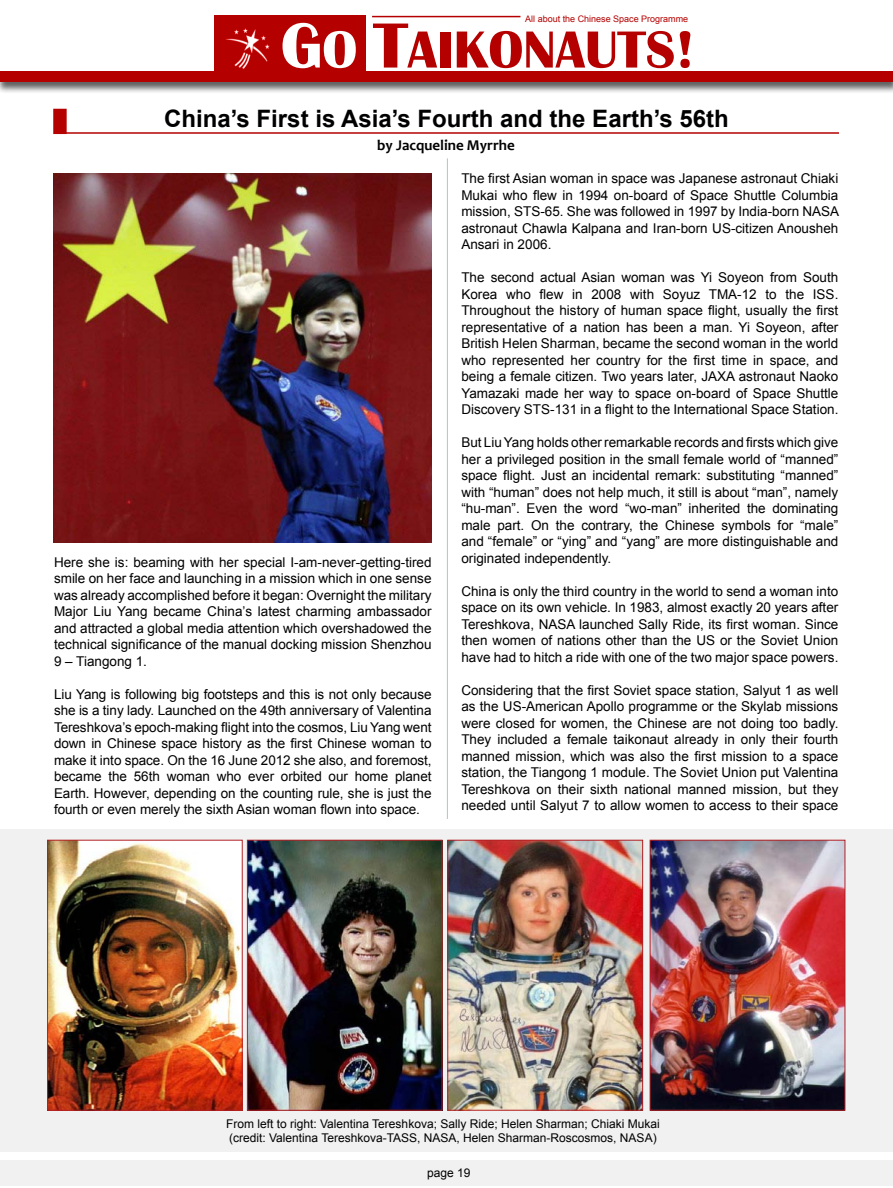
<style>
.page{position:relative;width:893px;height:1188px;background:#fff}
.page>*{position:absolute;margin:0;border:0;box-sizing:border-box;transform-origin:0 0}
.t1{font:700 54px "Britannic";color:#b50000}
.t2{font:700 24px "Arial";color:#000}
.t3{font:700 15px "Candara";color:#000}
.t4{font:13.5px/16.5px "Arial";color:#000;text-align:justify}
.t5{font:12px "Arial";color:#000}
.t6{font:9px "Arial";color:#b50000}
.s1{font-size:66px;color:#fff}
.s2{color:#fff}
.s3{font-size:66px}
</style>
<div class="page">
<div style="left:214px;top:15px;width:151px;height:63px;background:#b50000"></div>
<img style="left:225px;top:28px;width:45px;height:41px">
<div style="left:0;top:72px;width:893px;height:22px;background:#000;opacity:.64"></div>
<div style="left:0;top:72px;width:893px;height:10px;background:#b50000"></div>
<hr style="left:372px;top:16px;width:148px;height:1px;background:#b50000">
<div style="left:0;top:1161px;width:893px;height:25px;background:#f1f1f2"></div>
<div style="left:53px;top:109px;width:14px;height:25px;background:#b50000;border:2px solid #b50000"></div>
<hr style="left:54px;top:132px;width:785px;height:2px;background:#b50000">
<hr style="left:447px;top:158px;width:1px;height:661px;background:#bcbec0">
<img style="left:53px;top:173px;width:379px;height:370px">
<div style="left:0;top:830px;width:893px;height:322px;background:#f1f1f2"></div>
<img style="left:249px;top:842px;width:191px;height:266px">
<div style="left:247px;top:840px;width:195px;height:270px;border:1px solid #b41f24"></div>
<img style="left:49px;top:842px;width:191px;height:266px">
<div style="left:47px;top:840px;width:195px;height:270px;border:1px solid #b41f24"></div>
<img style="left:652px;top:842px;width:191px;height:266px">
<div style="left:650px;top:840px;width:195px;height:270px;border:1px solid #b41f24"></div>
<img style="left:450px;top:842px;width:191px;height:266px">
<div style="left:448px;top:840px;width:195px;height:270px;border:1px solid #b41f24"></div>
<p class="t6" style="left:525px;top:13px;width:165px">All about the Chinese Space Programme</p>
<h1 class="t1" style="left:281px;top:19px;width:416px"><span class="s1">G</span><span class="s2">O</span> <span class="s3">T</span>AIKONAUTS!</h1>
<p class="t2" style="left:164px;top:103px;width:566px">China’s First is Asia’s Fourth and the Earth’s 56th</p>
<p class="t3" style="left:377px;top:136px;width:139px">by Jacqueline Myrrhe</p>
<p class="t4" style="left:54px;top:554px;width:379px">Here she is: beaming with her special I-am-never-getting-tired smile on her face and launching in a mission which in one sense was already accomplished before it began: Overnight the military Major Liu Yang became China’s latest charming ambassador and attracted a global media attention which overshadowed the technical significance of the manual docking mission Shenzhou 9 – Tiangong 1.</p>
<p class="t4" style="left:54px;top:686px;width:379px">Liu Yang is following big footsteps and this is not only because she is a tiny lady. Launched on the 49th anniversary of Valentina Tereshkova’s epoch-making flight into the cosmos, Liu Yang went down in Chinese space history as the first Chinese woman to make it into space. On the 16 June 2012 she also, and foremost, became the 56th woman who ever orbited our home planet Earth. However, depending on the counting rule, she is just the fourth or even merely the sixth Asian woman flown into space.</p>
<p class="t4" style="left:461px;top:170px;width:379px">The first Asian woman in space was Japanese astronaut Chiaki Mukai who flew in 1994 on-board of Space Shuttle Columbia mission, STS-65. She was followed in 1997 by India-born NASA astronaut Chawla Kalpana and Iran-born US-citizen Anousheh Ansari in 2006.</p>
<p class="t4" style="left:461px;top:269px;width:379px">The second actual Asian woman was Yi Soyeon from South Korea who flew in 2008 with Soyuz TMA-12 to the ISS.<br>Throughout the history of human space flight, usually the first representative of a nation has been a man. Yi Soyeon, after British Helen Sharman, became the second woman in the world who represented her country for the first time in space, and being a female citizen. Two years later, JAXA astronaut Naoko Yamazaki made her way to space on-board of Space Shuttle Discovery STS-131 in a flight to the International Space Station.</p>
<p class="t4" style="left:461px;top:434px;width:379px">But Liu Yang holds other remarkable records and firsts which give her a privileged position in the small female world of “manned” space flight. Just an incidental remark: substituting “manned” with “human” does not help much, it still is about “man”, namely “hu-man”. Even the word “wo-man” inherited the dominating male part. On the contrary, the Chinese symbols for “male” and “female” or “ying” and “yang” are more distinguishable and originated independently.</p>
<p class="t4" style="left:461px;top:583px;width:379px">China is only the third country in the world to send a woman into space on its own vehicle. In 1983, almost exactly 20 years after Tereshkova, NASA launched Sally Ride, its first woman. Since then women of nations other than the US or the Soviet Union have had to hitch a ride with one of the two major space powers.</p>
<p class="t4" style="left:461px;top:682px;width:379px">Considering that the first Soviet space station, Salyut 1 as well as the US-American Apollo programme or the Skylab missions were closed for women, the Chinese are not doing too badly.<br>They included a female taikonaut already in only their fourth manned mission, which was also the first mission to a space station, the Tiangong 1 module. The Soviet Union put Valentina Tereshkova on their sixth national manned mission, but they needed until Salyut 7 to allow women to access to their space</p>
<p class="t5" style="left:226px;top:1116px;width:435px">From left to right: Valentina Tereshkova; Sally Ride; Helen Sharman; Chiaki Mukai</p>
<p class="t5" style="left:229px;top:1130px;width:429px">(credit: Valentina Tereshkova-TASS, NASA, Helen Sharman-Roscosmos, NASA)</p>
<p class="t5" style="left:427px;top:1165px;width:45px">page 19</p>
</div>
